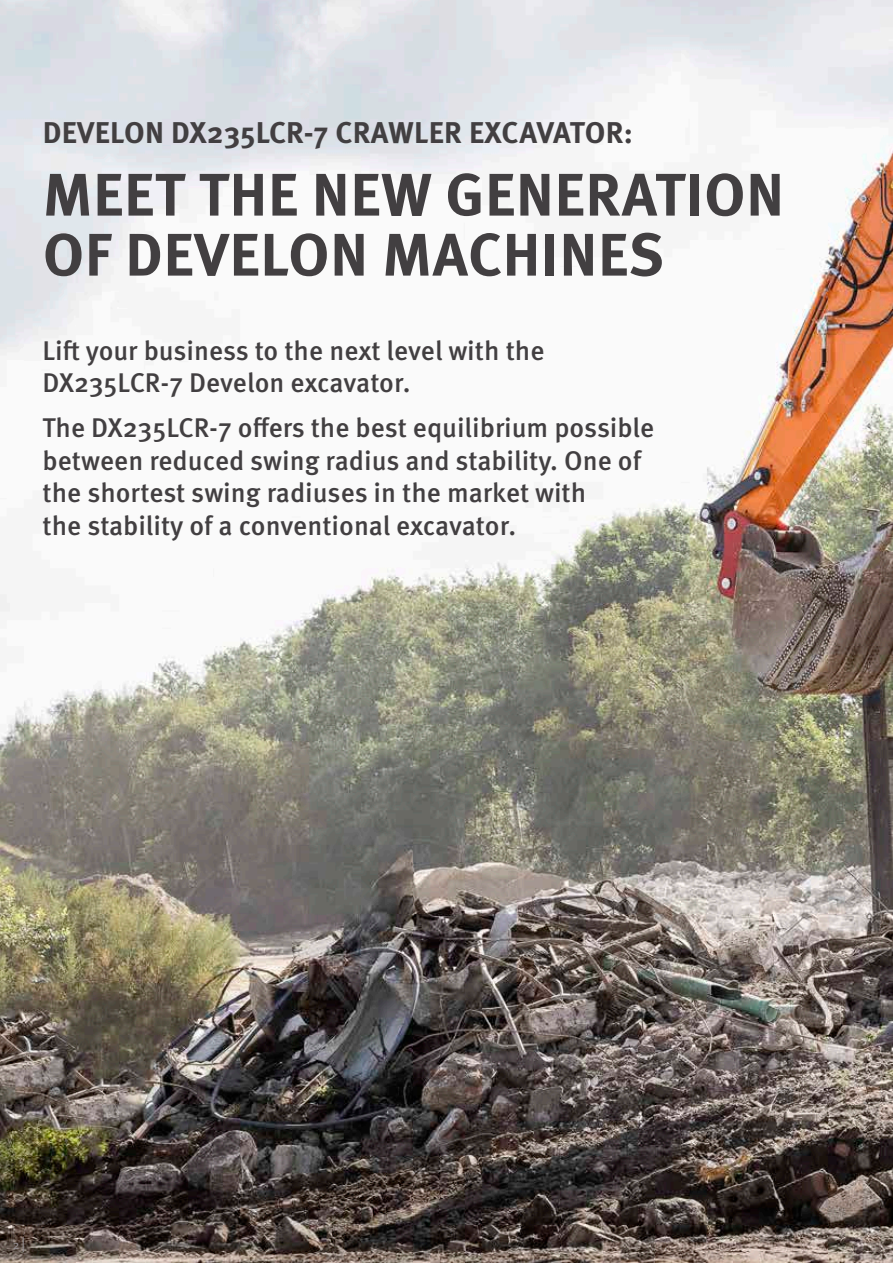
<style>
.page{position:relative;width:893px;height:1263px;background:#fff}
.page>*{position:absolute;margin:0;border:0;box-sizing:border-box;transform-origin:0 0}
.t1{font:700 60px/60px "Meta Pro";letter-spacing:.01em;color:#423f41}
.t2{font:700 30px "Meta Pro";color:#423f41}
.t3{font:500 27px/32.4px "Meta Pro";color:#423f41}
.t4{font:12px "Meta Pro Norm";color:#979296}
.s1{font-size:15px}
</style>
<div class="page">
<img style="left:0;top:0;width:893px;height:1263px">
<p class="t2" style="left:43px;top:109px;width:592px">DEVELON DX235LCR-7 CRAWLER EXCAVATOR:</p>
<h1 class="t1" style="left:43px;top:161px;width:743px">MEET THE NEW GENERATION<br>OF DEVELON MACHINES</h1>
<p class="t3" style="left:43px;top:332px;width:503px">Lift your business to the next level with the<br>DX235LCR-7 Develon excavator.</p>
<p class="t3" style="left:43px;top:410px;width:613px">The DX235LCR-7 offers the best equilibrium possible between reduced swing radius and stability. One of the shortest swing radiuses in the market with<br>the stability of a conventional excavator.</p>
<p class="t4" style="left:13px;top:1235px;width:14px">2<span class="s1">|</span></p>
</div>
